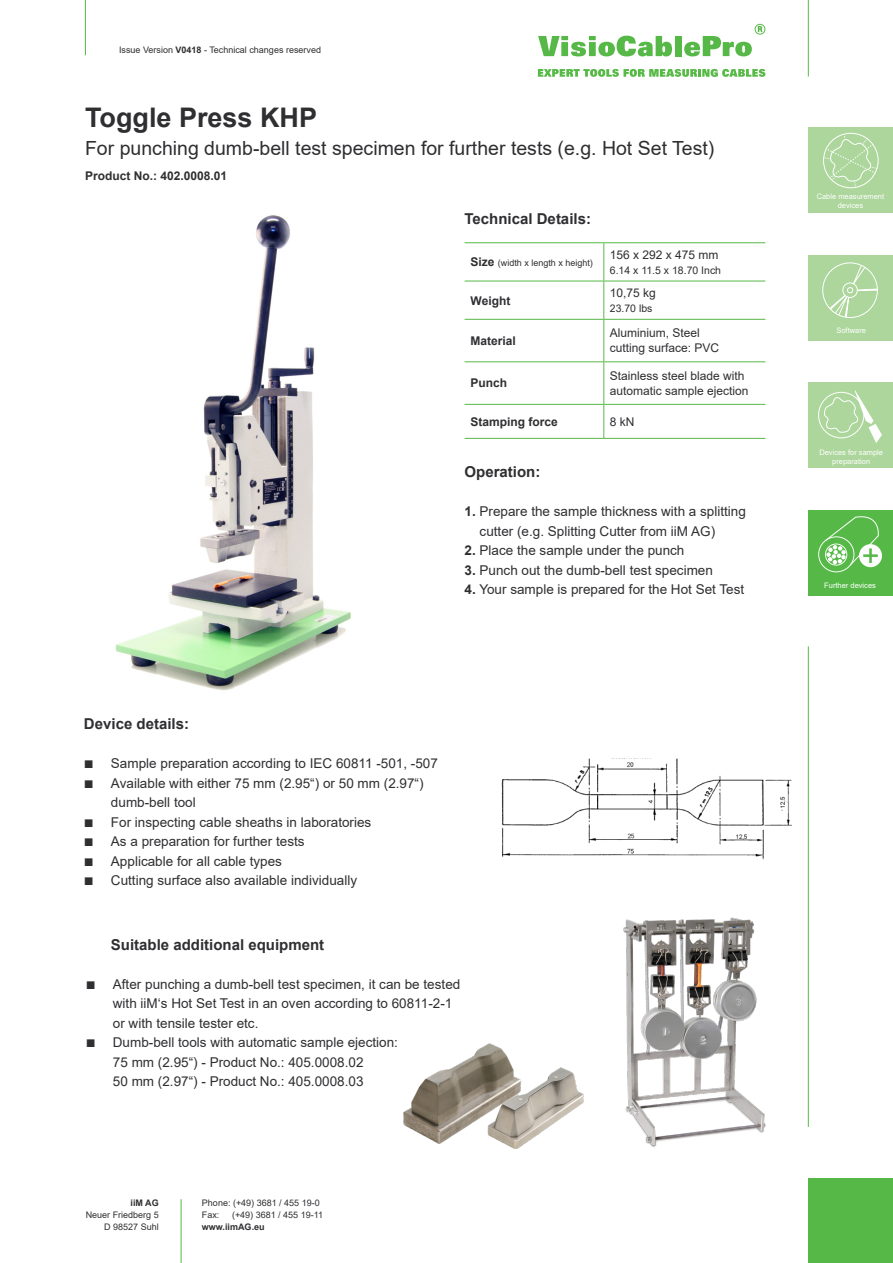
<style>
.page{position:relative;width:893px;height:1263px;background:#fff}
.page>*{position:absolute;margin:0;border:0;box-sizing:border-box;transform-origin:0 0}
.Produktüberschrift{font:700 27px "Arial";color:#2f2f32}
.t1{font:19.5px "Arial";color:#2f2f32}
.Überschrift_Stichpun{font:700 15px "Arial";color:#2f2f32}
.Anführungszeichen{font:13.5px/19.5px "Arial";color:#2f2f32}
.t2{font:12px "Arial";color:#2f2f32}
.t3{font:700 12px "Arial";color:#2f2f32}
.t4{font:10.5px "Arial";color:#2f2f32}
.t5{font:9px/12px "Arial";color:#2f2f32;text-align:right}
.t6{font:700 9px "Arial";color:#2f2f32}
.t7{font:7.5px/9px "Arial";color:#fff;text-align:center}
.s1{font-weight:700}
.s2{font-weight:700;font-size:12px}
.s3{font-size:16.5px}
</style>
<div class="page">
<hr style="left:85px;top:0;width:1px;height:55px;background:#56b947">
<hr style="left:808px;top:0;width:1px;height:77px;background:#56b947">
<svg style="left:538px;top:36px;width:134px;height:20px"></svg>
<div style="left:675px;top:36px;width:7px;height:20px;background:#56b947"></div>
<svg style="left:684px;top:24px;width:81px;height:32px"></svg>
<svg style="left:538px;top:69px;width:227px;height:8px"></svg>
<hr style="left:808px;top:646px;width:1px;height:481px;background:#56b947">
<div style="left:808px;top:1178px;width:85px;height:85px;background:#56b947"></div>
<hr style="left:181px;top:1199px;width:1px;height:64px;background:#56b947">
<div style="left:809px;top:128px;width:84px;height:85px;background:#acd69b"></div>
<div style="left:809px;top:255px;width:84px;height:85px;background:#acd69b"></div>
<div style="left:809px;top:383px;width:84px;height:85px;background:#acd69b"></div>
<div style="left:809px;top:510px;width:84px;height:85px;background:#56b947"></div>
<svg style="left:824px;top:134px;width:53px;height:54px"></svg>
<svg style="left:829px;top:264px;width:49px;height:54px"></svg>
<svg style="left:823px;top:390px;width:59px;height:53px"></svg>
<svg style="left:818px;top:516px;width:64px;height:56px"></svg>
<img style="left:115px;top:215px;width:236px;height:476px">
<hr style="left:465px;top:242px;width:139px;height:1px;background:#56b947">
<hr style="left:604px;top:242px;width:161px;height:1px;background:#56b947">
<hr style="left:603px;top:243px;width:1px;height:38px;background:#56b947">
<hr style="left:465px;top:281px;width:139px;height:1px;background:#56b947">
<hr style="left:604px;top:281px;width:161px;height:1px;background:#56b947">
<hr style="left:603px;top:281px;width:1px;height:38px;background:#56b947">
<hr style="left:465px;top:319px;width:139px;height:1px;background:#56b947">
<hr style="left:604px;top:319px;width:161px;height:1px;background:#56b947">
<hr style="left:603px;top:320px;width:1px;height:41px;background:#56b947">
<hr style="left:465px;top:361px;width:139px;height:1px;background:#56b947">
<hr style="left:604px;top:361px;width:161px;height:1px;background:#56b947">
<hr style="left:603px;top:362px;width:1px;height:42px;background:#56b947">
<hr style="left:465px;top:404px;width:139px;height:1px;background:#56b947">
<hr style="left:604px;top:404px;width:161px;height:1px;background:#56b947">
<hr style="left:603px;top:405px;width:1px;height:33px;background:#56b947">
<hr style="left:465px;top:438px;width:139px;height:1px;background:#56b947">
<hr style="left:604px;top:438px;width:161px;height:1px;background:#56b947">
<img style="left:501px;top:758px;width:291px;height:102px">
<img style="left:403px;top:1043px;width:181px;height:106px">
<img style="left:623px;top:917px;width:143px;height:230px">
<p class="t5" style="left:119px;top:44px;width:203px">Issue Version <span class="s1">V0418</span> - Technical changes reserved</p>
<p class="Produktüberschrift" style="left:85px;top:99px;width:234px">Toggle Press KHP</p>
<p class="t1" style="left:85px;top:134px;width:631px">For punching dumb-bell test specimen for further tests (e.g. Hot Set Test)</p>
<p class="t3" style="left:85px;top:168px;width:144px">Product No.: 402.0008.01</p>
<p class="Überschrift_Stichpun" style="left:465px;top:208px;width:128px">Technical Details:</p>
<p class="t5" style="left:471px;top:257px;width:124px"><span class="s2">Size</span> (width x length x height)</p>
<p class="t3" style="left:471px;top:292px;width:41px">Weight</p>
<p class="t3" style="left:471px;top:332px;width:47px">Material</p>
<p class="t3" style="left:471px;top:375px;width:38px">Punch</p>
<p class="t2" style="left:610px;top:246px;width:110px">156 x 292 x 475 mm</p>
<p class="t4" style="left:610px;top:263px;width:113px">6.14 x 11.5 x 18.70 Inch</p>
<p class="t2" style="left:610px;top:285px;width:48px">10,75 kg</p>
<p class="t4" style="left:610px;top:301px;width:44px">23.70 lbs</p>
<p class="t2" style="left:610px;top:325px;width:92px">Aluminium, Steel</p>
<p class="t2" style="left:610px;top:340px;width:111px">cutting surface: PVC</p>
<p class="t2" style="left:610px;top:367px;width:136px">Stainless steel blade with</p>
<p class="t2" style="left:610px;top:382px;width:140px">automatic sample ejection</p>
<p class="t3" style="left:471px;top:413px;width:89px">Stamping force</p>
<p class="t2" style="left:610px;top:413px;width:26px">8 kN</p>
<p class="Überschrift_Stichpun" style="left:465px;top:461px;width:77px">Operation:</p>
<p class="Anführungszeichen" style="left:480px;top:502px;width:268px;text-indent:-15px"><span class="s1">1.</span> Prepare the sample thickness with a splitting cutter (e.g. Splitting Cutter from iiM AG)</p>
<p class="Anführungszeichen" style="left:465px;top:541px;width:221px"><span class="s1">2.</span> Place the sample under the punch</p>
<p class="Anführungszeichen" style="left:465px;top:560px;width:250px"><span class="s1">3.</span> Punch out the dumb-bell test specimen</p>
<p class="Anführungszeichen" style="left:465px;top:580px;width:281px"><span class="s1">4.</span> Your sample is prepared for the Hot Set Test</p>
<p class="Überschrift_Stichpun" style="left:84px;top:713px;width:107px">Device details:</p>
<p class="Anführungszeichen" style="left:84px;top:753px;width:355px"><span class="s3">■</span> Sample preparation according to IEC 60811 -501, -507</p>
<p class="Anführungszeichen" style="left:111px;top:773px;width:314px;text-indent:-27px"><span class="s3">■</span> Available with either 75 mm (2.95“) or 50 mm (2.97“) dumb-bell tool</p>
<p class="Anführungszeichen" style="left:84px;top:812px;width:289px"><span class="s3">■</span> For inspecting cable sheaths in laboratories</p>
<p class="Anführungszeichen" style="left:84px;top:831px;width:222px"><span class="s3">■</span> As a preparation for further tests</p>
<p class="Anführungszeichen" style="left:84px;top:851px;width:200px"><span class="s3">■</span> Applicable for all cable types</p>
<p class="Anführungszeichen" style="left:84px;top:870px;width:275px"><span class="s3">■</span> Cutting surface also available individually</p>
<p class="Überschrift_Stichpun" style="left:111px;top:934px;width:215px">Suitable additional equipment</p>
<p class="Anführungszeichen" style="left:113px;top:974px;width:349px;text-indent:-27px"><span class="s3">■</span> After punching a dumb-bell test specimen, it can be tested with iiM‘s Hot Set Test in an oven according to 60811-2-1 or with tensile tester etc.</p>
<p class="Anführungszeichen" style="left:86px;top:1032px;width:314px;text-align:center"><span class="s3">■</span> Dumb-bell tools with automatic sample ejection:<br>75 mm (2.95“) - Product No.: 405.0008.02<br>50 mm (2.97“) - Product No.: 405.0008.03</p>
<p class="t6" style="left:131px;top:1197px;width:30px">iiM AG</p>
<p class="t5" style="left:86px;top:1209px;width:75px">Neuer Friedberg 5<br>D 98527 Suhl</p>
<p class="t5" style="left:202px;top:1197px;width:119px;text-align:left">Phone: (+49) 3681 / 455 19-0<br>Fax:</p>
<p class="t5" style="left:232px;top:1209px;width:93px">(+49) 3681 / 455 19-11</p>
<p class="t6" style="left:202px;top:1221px;width:64px">www.iimAG.eu</p>
<p class="t7" style="left:817px;top:192px;width:69px">Cable measurement devices</p>
<p class="t7" style="left:836px;top:326px;width:31px">Software</p>
<p class="t7" style="left:819px;top:448px;width:65px">Devices for sample preparation</p>
<p class="t7" style="left:824px;top:580px;width:53px">Further devices</p>
</div>
